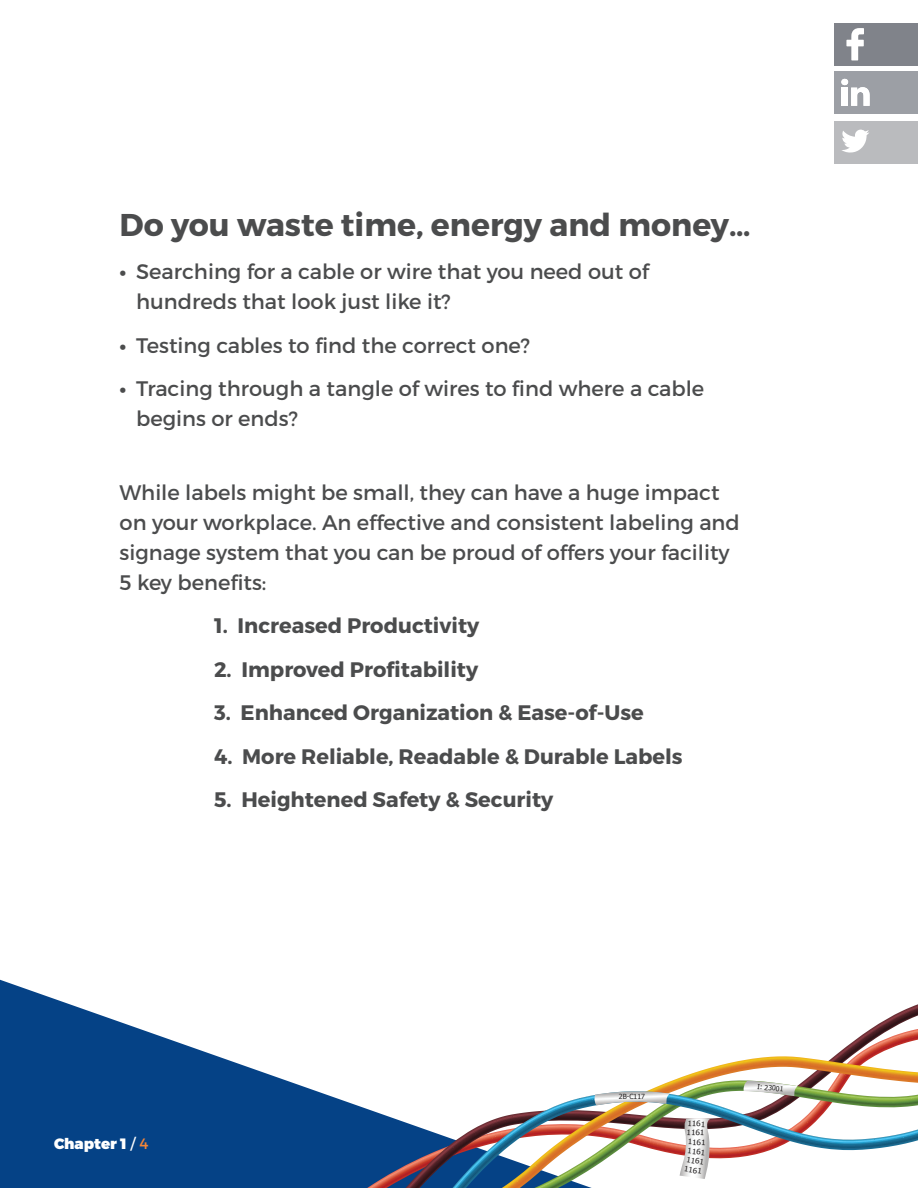
<style>
.page{position:relative;width:918px;height:1188px;background:#fff}
.page>*{position:absolute;margin:0;border:0;box-sizing:border-box;transform-origin:0 0}
.t1{font:700 31.5px "Montserrat";color:#4b4c4d}
.t2{font:21px/30px "Montserrat";color:#4b4c4d}
.t3{font:700 21px "Montserrat";color:#4b4c4d}
.t4{font:900 15px "Montserrat";color:#fff}
.t5{font:7.5px/8.7px "Tahoma";color:#201d1e;scale:1.08 1}
.t6{font:7.05px "Tahoma";letter-spacing:-.01em;color:#201d1e}
.s1{font-weight:700}
.s2{font-weight:400}
.s3{font-weight:400;color:#f58638}
</style>
<div class="page">
<svg style="left:0;top:980px;width:367px;height:208px;fill:#054286"></svg>
<svg style="left:367px;top:1109px;width:39px;height:79px;background:#325488"></svg>
<svg style="left:406px;top:1004px;width:512px;height:184px"></svg>
<svg style="left:502px;top:1056px;width:416px;height:35px"></svg>
<svg style="left:452px;top:1091px;width:82px;height:97px"></svg>
<svg style="left:534px;top:1080px;width:384px;height:108px"></svg>
<div style="left:835px;top:71px;width:83px;height:42px;background:#9c9fa5"></div>
<svg style="left:841px;top:79px;width:29px;height:27px"></svg>
<div style="left:835px;top:121px;width:83px;height:42px;background:#babbbe"></div>
<svg style="left:842px;top:130px;width:27px;height:23px"></svg>
<div style="left:835px;top:24px;width:83px;height:42px;background:#80838a"></div>
<svg style="left:846px;top:28px;width:18px;height:32px"></svg>
<h1 class="t1" style="left:120px;top:205px;width:633px">Do you waste time, energy and money…</h1>
<p class="t2" style="left:136px;top:257px;width:514px;text-indent:-17px"><span class="s1">•</span> Searching for a cable or wire that you need out of hundreds that look just like it?</p>
<p class="t2" style="left:120px;top:330px;width:412px"><span class="s1">•</span> Testing cables to find the correct one?</p>
<p class="t2" style="left:136px;top:374px;width:570px;text-indent:-17px"><span class="s1">•</span> Tracing through a tangle of wires to find where a cable begins or ends?</p>
<p class="t2" style="left:120px;top:477px;width:622px">While labels might be small, they can have a huge impact on your workplace. An effective and consistent labeling and signage system that you can be proud of offers your facility 5 key benefits:</p>
<p class="t3" style="left:214px;top:613px;width:267px">1. Increased Productivity</p>
<p class="t3" style="left:214px;top:656px;width:266px">2. Improved Profitability</p>
<p class="t3" style="left:214px;top:700px;width:431px">3. Enhanced Organization &amp; Ease-of-Use</p>
<p class="t3" style="left:214px;top:743px;width:470px">4. More Reliable, Readable &amp; Durable Labels</p>
<p class="t3" style="left:214px;top:787px;width:341px">5. Heightened Safety &amp; Security</p>
<p class="t4" style="left:54px;top:1134px;width:96px">Chapter 1 <span class="s2">/</span> <span class="s3">4</span></p>
<p class="t6" style="left:619px;top:1092px;width:28px">2B-C117</p>
<p class="t5" style="left:687px;top:1118px;width:18px;rotate:3deg">1161<br>1161</p>
<p class="t5" style="left:688px;top:1137px;width:18px;rotate:3deg">1161</p>
<p class="t5" style="left:688px;top:1146px;width:18px;rotate:7deg">1161</p>
<p class="t5" style="left:687px;top:1154px;width:19px;line-height:9.8px;rotate:9deg">1161<br>1161</p>
<p class="t6" style="left:758px;top:1081px;width:28px;rotate:7deg">I: 23001</p>
</div>
